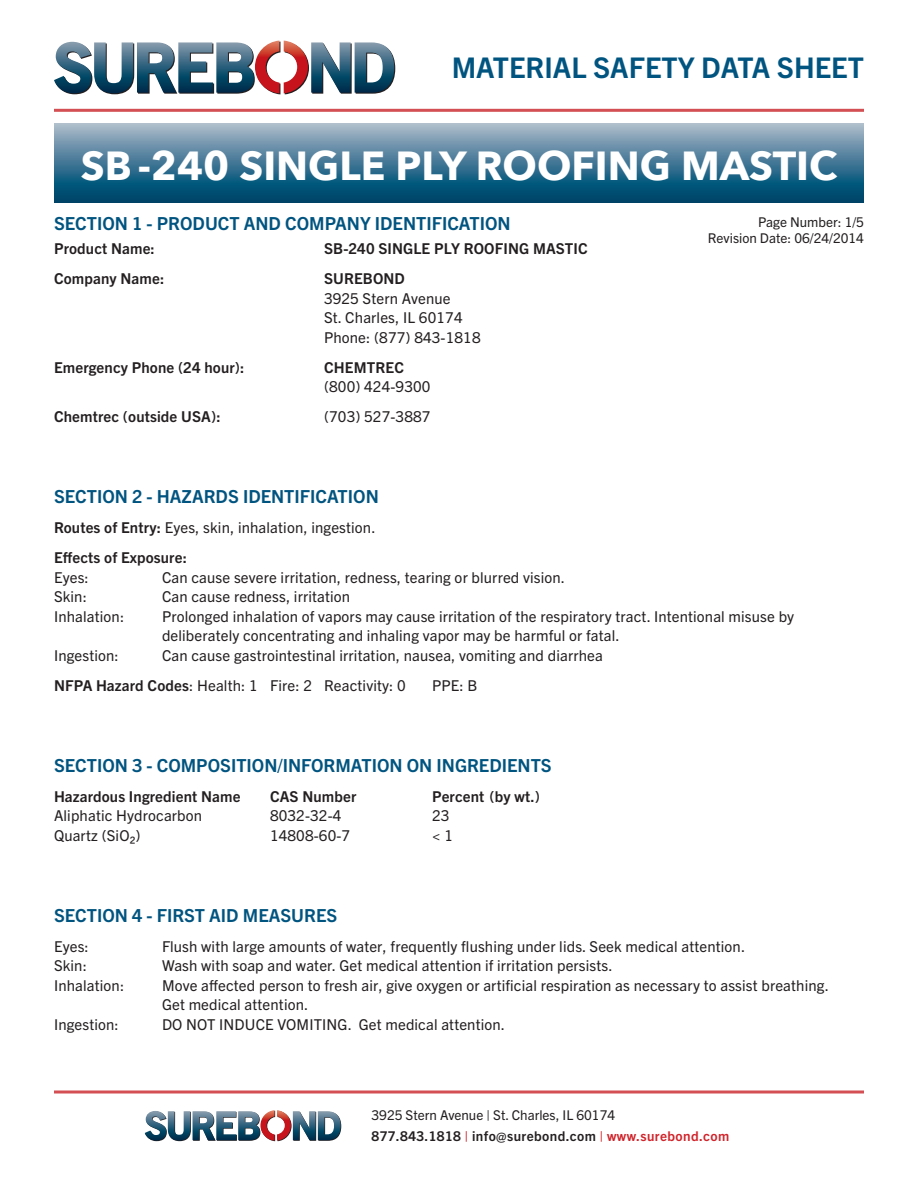
<style>
.page{position:relative;width:918px;height:1188px;background:#fff}
.page>*{position:absolute;margin:0;border:0;box-sizing:border-box;transform-origin:0 0}
.t1{font:700 40.5px "Avenir Next";color:#fff}
.t2{font:700 28.5px "Trade Gothic Next LT Pro";color:#005480}
.t3{font:700 18px "Trade Gothic Next LT Pro";color:#005480}
.t4{font:15px/19.5px "Trade Gothic Next LT Pro";letter-spacing:.01em;color:#231f20}
.t5{font:700 15px/30px "Trade Gothic Next LT Pro";letter-spacing:.01em;color:#231f20}
.t6{font:13.5px/21px "Trade Gothic Next LT Pro";color:#231f20}
.s1{font-weight:400}
.s2{font-weight:700}
.s3{font-weight:700;color:#d1232a}
</style>
<div class="page">
<svg style="left:54px;top:41px;width:341px;height:53px"></svg>
<svg style="left:54px;top:123px;width:810px;height:79px;background:#467a97"></svg>
<hr style="left:54px;top:109px;width:810px;height:3px;background:#d34f53">
<svg style="left:54px;top:1090px;width:810px;height:4px;background:#dd7a7d"></svg>
<svg style="left:145px;top:1110px;width:196px;height:31px"></svg>
<h2 class="t2" style="left:452px;top:48px;width:414px">MATERIAL SAFETY DATA SHEET</h2>
<h1 class="t1" style="left:81px;top:130px;width:758px">SB -240 SINGLE PLY ROOFING MASTIC</h1>
<p class="t3" style="left:54px;top:211px;width:458px">SECTION 1 - PRODUCT AND COMPANY IDENTIFICATION</p>
<p class="t5" style="left:54px;top:233px;width:102px">Product Name:</p>
<p class="t5" style="left:324px;top:233px;width:265px">SB-240 SINGLE PLY ROOFING MASTIC</p>
<p class="t5" style="left:54px;top:263px;width:112px">Company Name:</p>
<p class="t5" style="left:324px;top:263px;width:82px">SUREBOND</p>
<p class="t4" style="left:324px;top:287px;width:158px">3925 Stern Avenue<br>St. Charles, IL 60174<br>Phone: (877) 843-1818</p>
<p class="t5" style="left:54px;top:351px;width:192px">Emergency Phone (24 hour):</p>
<p class="t5" style="left:324px;top:351px;width:81px">CHEMTREC</p>
<p class="t4" style="left:324px;top:376px;width:108px">(800) 424-9300</p>
<p class="t5" style="left:54px;top:401px;width:168px">Chemtrec (outside USA):</p>
<p class="t4" style="left:324px;top:406px;width:108px">(703) 527-3887</p>
<p class="t6" style="left:708px;top:213px;width:158px;line-height:16.2px;text-align:right">Page Number: 1/5<br>Revision Date: 06/24/2014</p>
<p class="t3" style="left:54px;top:484px;width:326px">SECTION 2 - HAZARDS IDENTIFICATION</p>
<p class="t5" style="left:54px;top:512px;width:323px">Routes of Entry: <span class="s1">Eyes, skin, inhalation, ingestion.<br></span>Effects of Exposure:</p>
<p class="t4" style="left:54px;top:566px;width:36px">Eyes:</p>
<p class="t4" style="left:162px;top:566px;width:405px">Can cause severe irritation, redness, tearing or blurred vision.</p>
<p class="t4" style="left:54px;top:586px;width:34px">Skin:</p>
<p class="t4" style="left:162px;top:586px;width:190px">Can cause redness, irritation</p>
<p class="t4" style="left:54px;top:605px;width:72px">Inhalation:</p>
<p class="t4" style="left:162px;top:605px;width:634px">Prolonged inhalation of vapors may cause irritation of the respiratory tract. Intentional misuse by deliberately concentrating and inhaling vapor may be harmful or fatal.</p>
<p class="t4" style="left:54px;top:644px;width:66px">Ingestion:</p>
<p class="t4" style="left:54px;top:639px;width:550px;line-height:30px;text-indent:108px">Can cause gastrointestinal irritation, nausea, vomiting and diarrhea<br><span class="s2">NFPA Hazard Codes</span>: Health: 1 Fire: 2 Reactivity: 0</p>
<p class="t4" style="left:432px;top:674px;width:47px">PPE: B</p>
<p class="t3" style="left:54px;top:752px;width:499px">SECTION 3 - COMPOSITION/INFORMATION ON INGREDIENTS</p>
<p class="t5" style="left:54px;top:780px;width:188px">Hazardous Ingredient Name</p>
<p class="t5" style="left:270px;top:780px;width:88px">CAS Number</p>
<p class="t5" style="left:432px;top:780px;width:110px">Percent (by wt.)</p>
<p class="t4" style="left:54px;top:805px;width:150px">Aliphatic Hydrocarbon</p>
<p class="t4" style="left:270px;top:805px;width:73px">8032-32-4</p>
<p class="t4" style="left:432px;top:805px;width:19px">23</p>
<p class="t4" style="left:54px;top:824px;width:88px">Quartz (SiO₂)</p>
<p class="t4" style="left:270px;top:824px;width:82px">14808-60-7</p>
<p class="t4" style="left:432px;top:824px;width:22px">&lt; 1</p>
<p class="t3" style="left:54px;top:902px;width:285px">SECTION 4 - FIRST AID MEASURES</p>
<p class="t4" style="left:54px;top:935px;width:36px">Eyes:</p>
<p class="t4" style="left:162px;top:935px;width:585px">Flush with large amounts of water, frequently flushing under lids. Seek medical attention.</p>
<p class="t4" style="left:54px;top:955px;width:34px">Skin:</p>
<p class="t4" style="left:162px;top:955px;width:452px">Wash with soap and water. Get medical attention if irritation persists.</p>
<p class="t4" style="left:54px;top:974px;width:72px">Inhalation:</p>
<p class="t4" style="left:162px;top:974px;width:668px">Move affected person to fresh air, give oxygen or artificial respiration as necessary to assist breathing.<br>Get medical attention.</p>
<p class="t4" style="left:54px;top:1013px;width:66px">Ingestion:</p>
<p class="t4" style="left:162px;top:1013px;width:345px">DO NOT INDUCE VOMITING. Get medical attention.</p>
<p class="t6" style="left:372px;top:1103px;width:359px">3925 Stern Avenue | St. Charles, IL 60174<br><span class="s2">877.843.1818</span> <span class="s3">|</span> <span class="s2">info@surebond.com</span> <span class="s3">| www.surebond.com</span></p>
</div>
